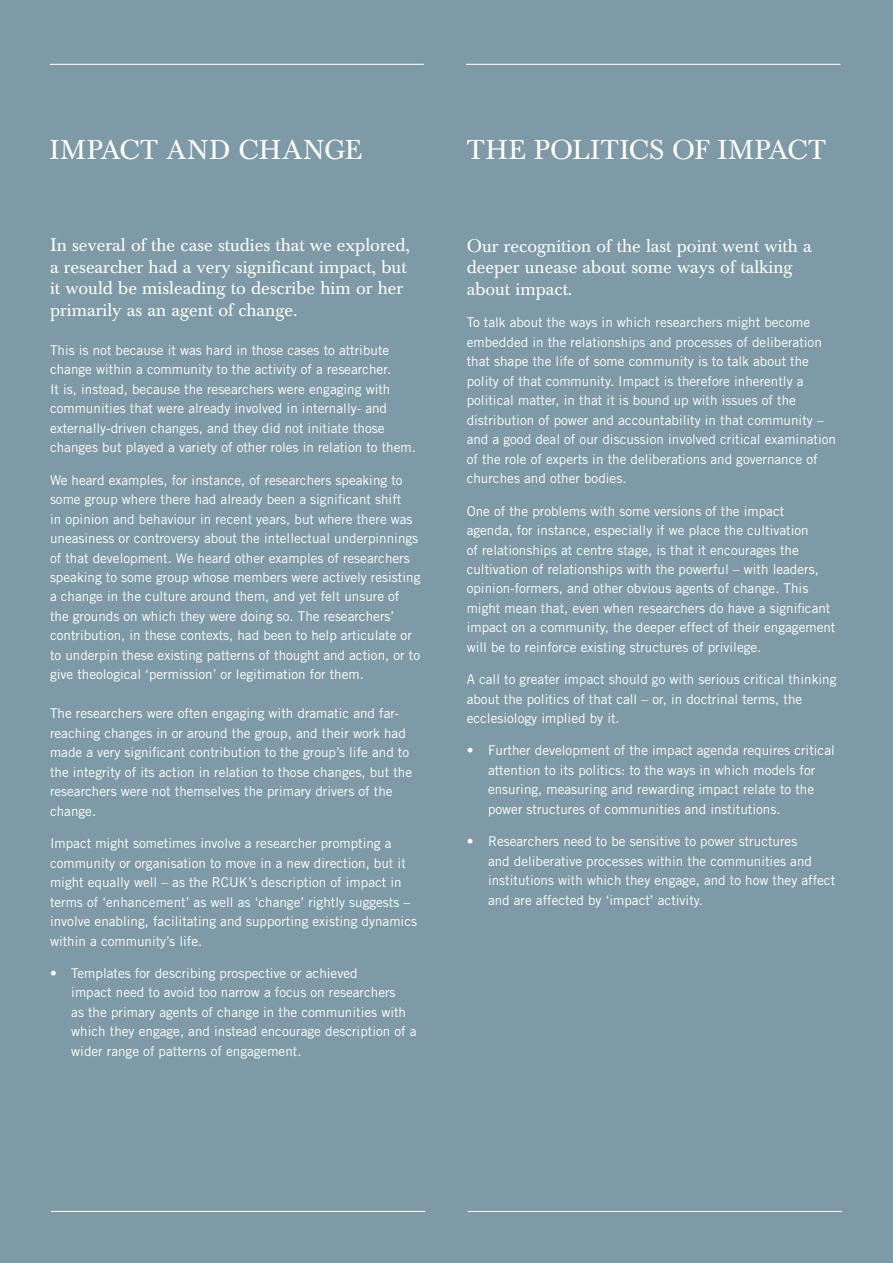
<style>
.page{position:relative;width:893px;height:1263px;background:#7e9aa7}
.page>*{position:absolute;margin:0;border:0;box-sizing:border-box;transform-origin:0 0}
.t1{font:27px "Baskerville BQ";letter-spacing:.02em;color:#fff}
.t2{font:18px/21.6px "Baskerville BQ";color:#fff}
.t3{font:13.5px/19.5px "Trade Gothic";color:#fff}
</style>
<div class="page">
<hr style="left:50px;top:64px;width:374px;height:1px;background:#fff">
<hr style="left:51px;top:1211px;width:374px;height:1px;background:#fff">
<hr style="left:466px;top:64px;width:374px;height:1px;background:#fff">
<hr style="left:468px;top:1211px;width:374px;height:1px;background:#fff">
<h1 class="t1" style="left:50px;top:134px;width:314px">IMPACT AND CHANGE</h1>
<h1 class="t1" style="left:467px;top:134px;width:361px">THE POLITICS OF IMPACT</h1>
<h2 class="t2" style="left:50px;top:234px;width:362px">In several of the case studies that we explored, a researcher had a very significant impact, but it would be misleading to describe him or her primarily as an agent of change.</h2>
<p class="t3" style="left:50px;top:340px;width:367px">This is not because it was hard in those cases to attribute change within a community to the activity of a researcher.<br>It is, instead, because the researchers were engaging with communities that were already involved in internally- and externally-driven changes, and they did not initiate those changes but played a variety of other roles in relation to them.</p>
<p class="t3" style="left:50px;top:470px;width:372px">We heard examples, for instance, of researchers speaking to some group where there had already been a significant shift<br>in opinion and behaviour in recent years, but where there was uneasiness or controversy about the intellectual underpinnings of that development. We heard other examples of researchers speaking to some group whose members were actively resisting a change in the culture around them, and yet felt unsure of the grounds on which they were doing so. The researchers’ contribution, in these contexts, had been to help articulate or to underpin these existing patterns of thought and action, or to give theological ‘permission’ or legitimation for them.</p>
<p class="t3" style="left:50px;top:704px;width:364px">The researchers were often engaging with dramatic and far&shy;reaching changes in or around the group, and their work had made a very significant contribution to the group’s life and to the integrity of its action in relation to those changes, but the researchers were not themselves the primary drivers of the change.</p>
<p class="t3" style="left:50px;top:833px;width:369px">Impact might sometimes involve a researcher prompting a community or organisation to move in a new direction, but it might equally well – as the RCUK’s description of impact in terms of ‘enhancement’ as well as ‘change’ rightly suggests – involve enabling, facilitating and supporting existing dynamics within a community’s life.</p>
<p class="t3" style="left:71px;top:963px;width:347px;text-indent:-21px">• Templates for describing prospective or achieved<br>impact need to avoid too narrow a focus on researchers<br>as the primary agents of change in the communities with which they engage, and instead encourage description of a wider range of patterns of engagement.</p>
<h2 class="t2" style="left:467px;top:235px;width:347px">Our recognition of the last point went with a deeper unease about some ways of talking about impact.</h2>
<p class="t3" style="left:467px;top:313px;width:371px">To talk about the ways in which researchers might become embedded in the relationships and processes of deliberation that shape the life of some community is to talk about the polity of that community. Impact is therefore inherently a political matter, in that it is bound up with issues of the distribution of power and accountability in that community – and a good deal of our discussion involved critical examination of the role of experts in the deliberations and governance of churches and other bodies.</p>
<p class="t3" style="left:467px;top:501px;width:370px">One of the problems with some versions of the impact<br>agenda, for instance, especially if we place the cultivation<br>of relationships at centre stage, is that it encourages the cultivation of relationships with the powerful – with leaders, opinion-formers, and other obvious agents of change. This might mean that, even when researchers do have a significant impact on a community, the deeper effect of their engagement will be to reinforce existing structures of privilege.</p>
<p class="t3" style="left:467px;top:669px;width:371px">A call to greater impact should go with serious critical thinking about the politics of that call – or, in doctrinal terms, the ecclesiology implied by it.</p>
<p class="t3" style="left:488px;top:741px;width:348px;text-indent:-21px">• Further development of the impact agenda requires critical attention to its politics: to the ways in which models for ensuring, measuring and rewarding impact relate to the power structures of communities and institutions.</p>
<p class="t3" style="left:488px;top:831px;width:349px;text-indent:-21px">• Researchers need to be sensitive to power structures<br>and deliberative processes within the communities and institutions with which they engage, and to how they affect and are affected by ‘impact’ activity.</p>
</div>
